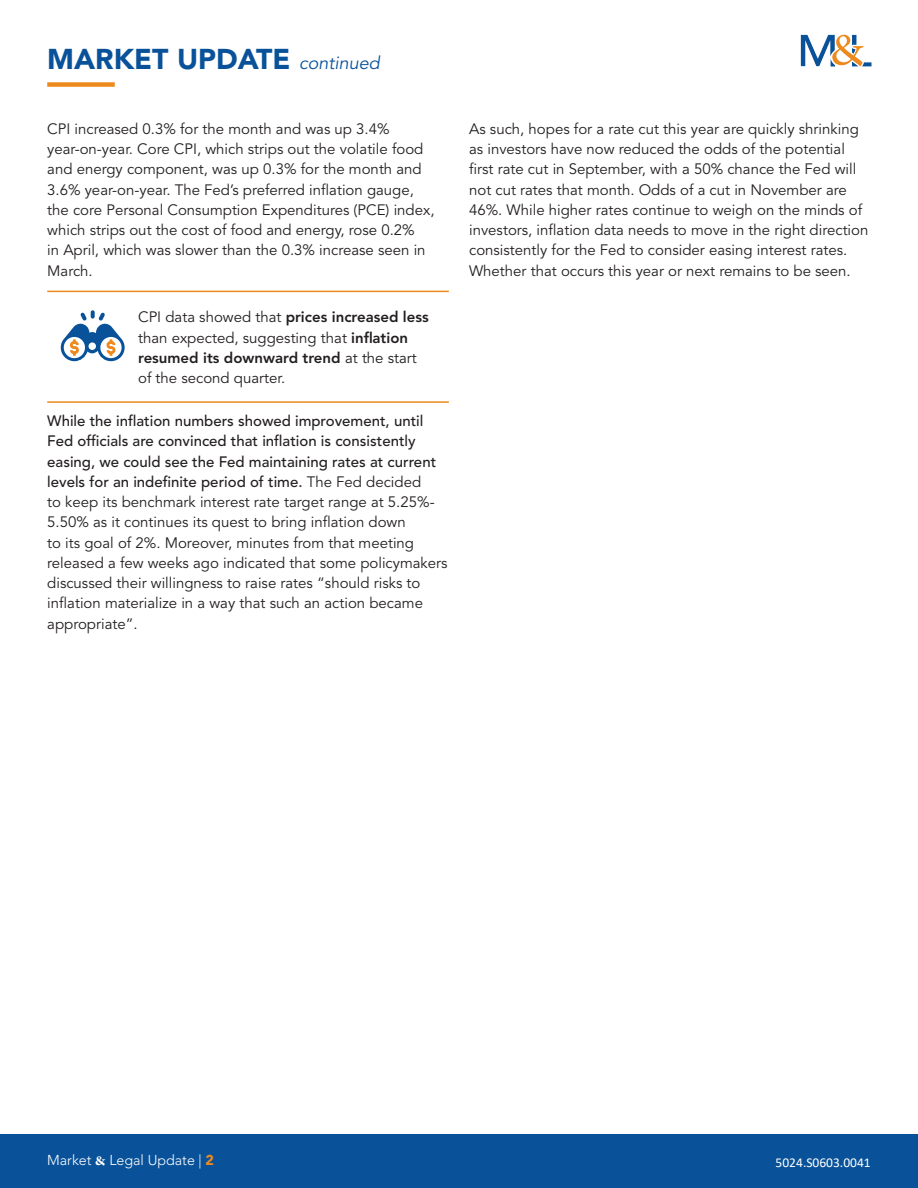
<style>
.page{position:relative;width:918px;height:1188px;background:#fff}
.page>*{position:absolute;margin:0;border:0;box-sizing:border-box;transform-origin:0 0}
.Sub_head_1{font:900 28.5px "Avenir LT Std";color:#09529a}
.Body_Copy{font:15px/20.2px "Avenir LT Std";color:#231f20}
.t1{font:300 14.25px "Avenir LT Std";color:#fff}
.t2{font:13.5px "Calibri";color:#fff}
.s1{font-weight:400;font-style:italic;font-size:18px}
.s2{font-weight:800}
.s3{font-weight:500}
.s4{font-family:"Arno Pro";font-weight:700}
.s5{font-weight:900;color:#ed891d}
</style>
<div class="page">
<div style="left:0;top:1134px;width:918px;height:54px;background:#09529a"></div>
<svg style="left:801px;top:35px;width:70px;height:31px"></svg>
<div style="left:47px;top:82px;width:68px;height:5px;background:#ed891d"></div>
<hr style="left:47px;top:291px;width:402px;height:1px;background:#ed891d">
<hr style="left:47px;top:401px;width:402px;height:2px;background:#ed891d">
<svg style="left:61px;top:310px;width:64px;height:51px"></svg>
<p class="Sub_head_1" style="left:47px;top:42px;width:334px">MARKET UPDATE <span class="s1">continued</span></p>
<p class="Body_Copy" style="left:47px;top:119px;width:389px">CPI increased 0.3% for the month and was up 3.4% year-on-year. Core CPI, which strips out the volatile food and energy component, was up 0.3% for the month and 3.6% year-on-year. The Fed’s preferred inflation gauge, the core Personal Consumption Expenditures (PCE) index, which strips out the cost of food and energy, rose 0.2%<br>in April, which was slower than the 0.3% increase seen in March.</p>
<p class="Body_Copy" style="left:138px;top:308px;width:292px">CPI data showed that <span class="s2">prices increased less </span>than expected, suggesting that <span class="s2">inflation resumed its downward trend</span> at the start of the second quarter.</p>
<p class="Body_Copy" style="left:47px;top:411px;width:402px"><span class="s3">While the inflation numbers showed improvement, until Fed officials are convinced that inflation is consistently easing, we could see the Fed maintaining rates at current levels for an indefinite period of time.</span> The Fed decided<br>to keep its benchmark interest rate target range at 5.25%- 5.50% as it continues its quest to bring inflation down<br>to its goal of 2%. Moreover, minutes from that meeting released a few weeks ago indicated that some policymakers discussed their willingness to raise rates “should risks to inflation materialize in a way that such an action became appropriate”.</p>
<p class="Body_Copy" style="left:469px;top:119px;width:401px">As such, hopes for a rate cut this year are quickly shrinking as investors have now reduced the odds of the potential first rate cut in September, with a 50% chance the Fed will not cut rates that month. Odds of a cut in November are 46%. While higher rates continue to weigh on the minds of investors, inflation data needs to move in the right direction consistently for the Fed to consider easing interest rates.<br>Whether that occurs this year or next remains to be seen.</p>
<p class="t1" style="left:47px;top:1152px;width:168px">Market <span class="s4">&amp;</span> Legal Update | <span class="s5">2</span></p>
<p class="t2" style="left:776px;top:1153px;width:97px">5024.S0603.0041</p>
</div>
